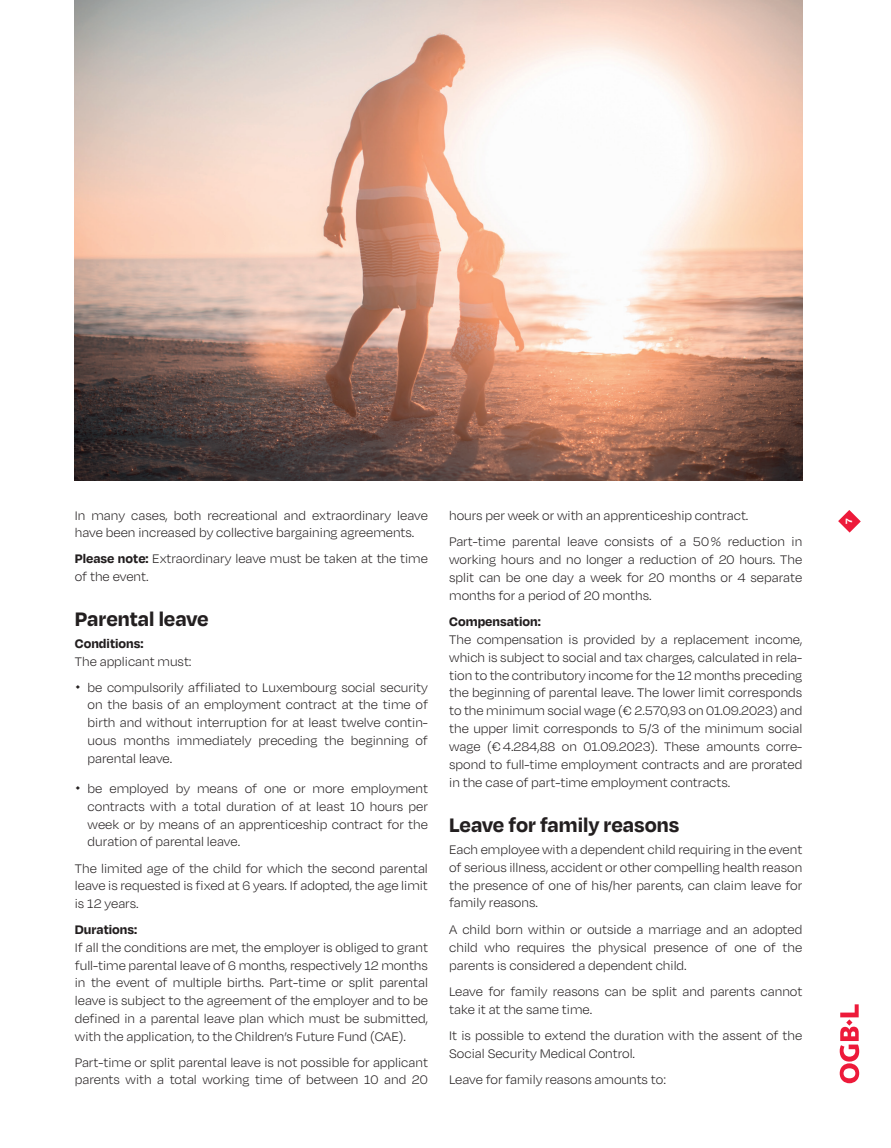
<style>
.page{position:relative;width:891px;height:1148px;background:#fff}
.page>*{position:absolute;margin:0;border:0;box-sizing:border-box;transform-origin:0 0}
.t1{font:700 22.5px "Degular";color:#231f20}
.Body_-_texte{font:300 14.25px/17.9px "Degular";color:#231f20;text-align:justify}
.Body_-_texte-2{font:700 14.25px "Degular";color:#231f20}
.t2{font:700 10.5px "Degular";color:#fff}
.s1{font-weight:700}
</style>
<div class="page">
<svg style="left:838px;top:510px;width:22px;height:22px"></svg>
<svg style="left:839px;top:1004px;width:20px;height:79px"></svg>
<img style="left:75px;top:0;width:727px;height:480px">
<p class="Body_-_texte" style="left:75px;top:506px;width:354px">In many cases, both recreational and extraordinary leave have been increased by collective bargaining agreements.</p>
<p class="Body_-_texte" style="left:75px;top:549px;width:354px"><span class="s1">Please note:</span> Extraordinary leave must be taken at the time of the event.</p>
<h3 class="t1" style="left:75px;top:604px;width:135px">Parental leave</h3>
<p class="Body_-_texte-2" style="left:75px;top:634px;width:70px">Conditions:</p>
<p class="Body_-_texte" style="left:75px;top:651px;width:118px">The applicant must:</p>
<p class="Body_-_texte" style="left:88px;top:678px;width:342px">be compulsorily affiliated to Luxembourg social security on the basis of an employment contract at the time of birth and without interruption for at least twelve contin&shy;uous months immediately preceding the beginning of parental leave.</p>
<p class="Body_-_texte" style="left:88px;top:779px;width:342px">be employed by means of one or more employment contracts with a total duration of at least 10 hours per week or by means of an apprenticeship contract for the duration of parental leave.</p>
<p class="Body_-_texte" style="left:75px;top:858px;width:354px">The limited age of the child for which the second parental leave is requested is fixed at 6 years. If adopted, the age limit is 12 years.</p>
<p class="Body_-_texte-2" style="left:75px;top:920px;width:64px">Durations:</p>
<p class="Body_-_texte" style="left:75px;top:938px;width:354px">If all the conditions are met, the employer is obliged to grant full-time parental leave of 6 months, respectively 12 months in the event of multiple births. Part-time or split parental leave is subject to the agreement of the employer and to be defined in a parental leave plan which must be submitted, with the application, to the Children’s Future Fund (CAE).</p>
<p class="Body_-_texte" style="left:75px;top:1053px;width:354px">Part-time or split parental leave is not possible for applicant parents with a total working time of between 10 and 20</p>
<p class="Body_-_texte" style="left:449px;top:505px;width:301px">hours per week or with an apprenticeship contract.</p>
<p class="Body_-_texte" style="left:449px;top:532px;width:354px">Part-time parental leave consists of a 50% reduction in working hours and no longer a reduction of 20 hours. The split can be one day a week for 20 months or 4 separate months for a period of 20 months.</p>
<p class="Body_-_texte-2" style="left:449px;top:612px;width:93px">Compensation:</p>
<p class="Body_-_texte" style="left:449px;top:630px;width:354px">The compensation is provided by a replacement income, which is subject to social and tax charges, calculated in rela&shy;tion to the contributory income for the 12 months preceding the beginning of parental leave. The lower limit corresponds to the minimum social wage (€ 2.570,93 on 01.09.2023) and the upper limit corresponds to 5/3 of the minimum social wage (€4.284,88 on 01.09.2023). These amounts corre&shy;spond to full-time employment contracts and are prorated in the case of part-time employment contracts.</p>
<h3 class="t1" style="left:449px;top:810px;width:232px">Leave for family reasons</h3>
<p class="Body_-_texte" style="left:449px;top:840px;width:354px">Each employee with a dependent child requiring in the event of serious illness, accident or other compelling health reason the presence of one of his/her parents, can claim leave for family reasons.</p>
<p class="Body_-_texte" style="left:449px;top:920px;width:354px">A child born within or outside a marriage and an adopted child who requires the physical presence of one of the parents is considered a dependent child.</p>
<p class="Body_-_texte" style="left:449px;top:982px;width:354px">Leave for family reasons can be split and parents cannot take it at the same time.</p>
<p class="Body_-_texte" style="left:449px;top:1026px;width:354px">It is possible to extend the duration with the assent of the<br>Social Security Medical Control.</p>
<p class="Body_-_texte" style="left:449px;top:1070px;width:218px">Leave for family reasons amounts to:</p>
<p class="t2" style="left:842px;top:524px;width:7px;rotate:-90deg">7</p>
</div>
